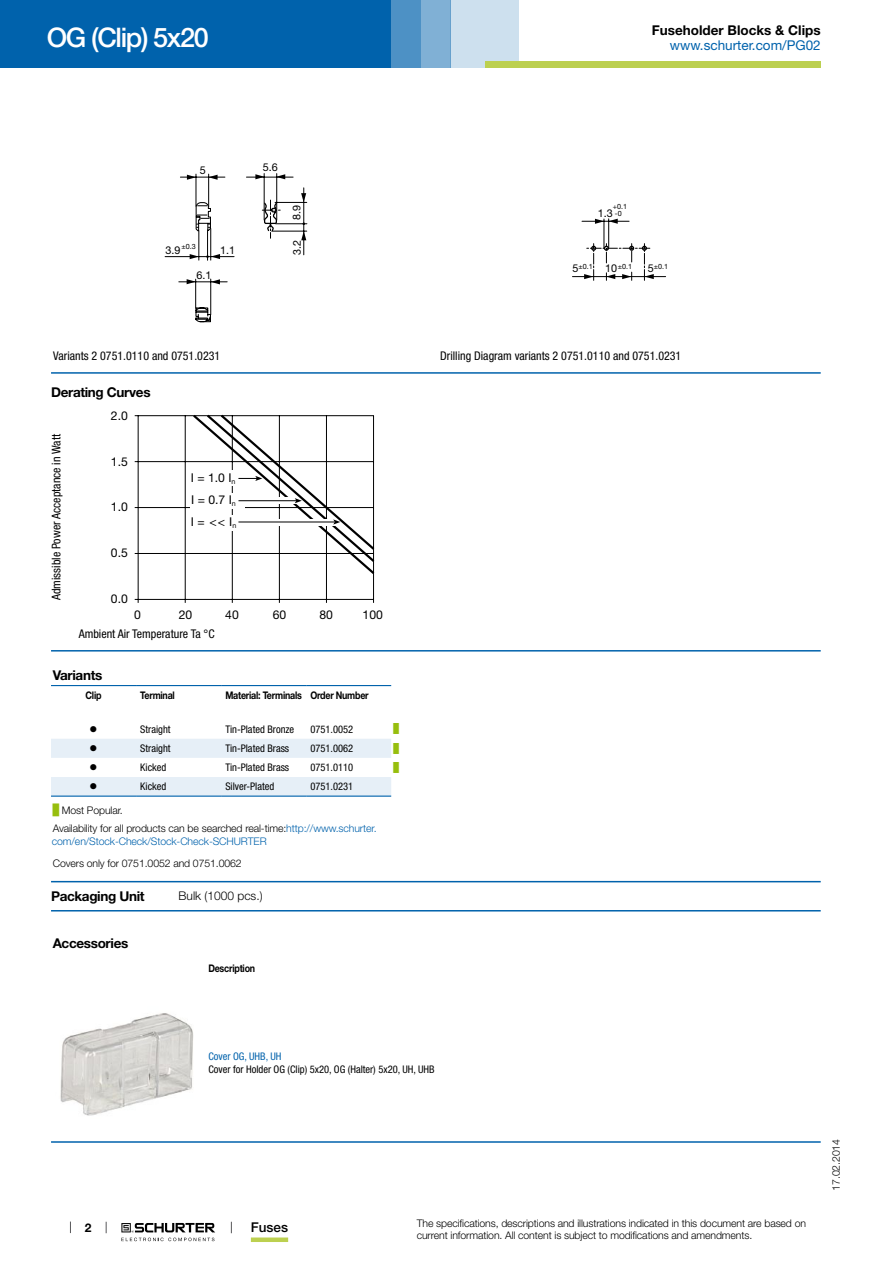
<style>
.page{position:relative;width:893px;height:1263px;background:#fff}
.page>*{position:absolute;margin:0;border:0;box-sizing:border-box;transform-origin:0 0}
.t1{font:500 27px "Helvetica Neue LT";letter-spacing:-.05em;color:#fff}
.t2{font:700 13.5px "Helvetica Neue LT";letter-spacing:-.025em;color:#000}
.t3{font:700 13.5px "Helvetica Neue LT";color:#000}
.t4{font:13.5px "Helvetica Neue LT";color:#0062ac}
.t5{font:500 13.5px "Helvetica Neue LT";color:#000}
.t6{font:12.15px "Helvetica Neue LT";color:#000}
.t7{font:condensed 12px "Helvetica Neue LT";color:#000}
.t8{font:300 12px "Helvetica Neue LT";color:#000}
.t9{font:10.8px "Helvetica Neue LT";color:#000}
.t10{font:300 10.5px/18.5px "Helvetica Neue LT";letter-spacing:-.01em;color:#000}
.t11{font:condensed 10.5px "Helvetica Neue LT";color:#000}
.t12{font:700 10.5px "Helvetica Neue LT";letter-spacing:-.025em;color:#000;scale:.85 1}
.t13{font:300 10.5px "Helvetica Neue LT";letter-spacing:-.01em;color:#0062ac}
.t14{font:condensed 10.5px "Helvetica Neue LT";color:#0062ac}
.t15{font:10.5px "Wingdings";color:#000}
.t16{font:9px "Arial Unicode MS";color:#97be0d}
.t17{font:7.2px/7.2px "Helvetica Neue LT";color:#000}
.s1{font-family:"Arial Unicode MS";font-weight:400;color:#97be0d}
.s2{color:#0062ac}
.s3{font-size:10.8px}
</style>
<div class="page">
<svg style="left:70px;top:1221px;width:1px;height:12px"></svg>
<svg style="left:121px;top:1223px;width:94px;height:18px"></svg>
<div style="left:0;top:0;width:391px;height:68px;background:#0062ac"></div>
<div style="left:421px;top:0;width:30px;height:68px;background:#80b0d5"></div>
<div style="left:391px;top:0;width:30px;height:68px;background:#4d91c5"></div>
<div style="left:451px;top:0;width:68px;height:68px;background:#cde0ee"></div>
<div style="left:485px;top:62px;width:336px;height:6px;background:#bcd050"></div>
<div style="left:251px;top:1237px;width:37px;height:5px;background:#bcd050"></div>
<svg style="left:262px;top:200px;width:18px;height:38px"></svg>
<hr style="left:180px;top:177px;width:45px;height:1px;background:#000">
<hr style="left:275px;top:202px;width:32px;height:1px;background:#000">
<hr style="left:276px;top:223px;width:31px;height:1px;background:#000">
<hr style="left:272px;top:231px;width:35px;height:1px;background:#000">
<hr style="left:264px;top:173px;width:1px;height:47px;background:#000">
<hr style="left:276px;top:174px;width:1px;height:46px;background:#000">
<hr style="left:246px;top:177px;width:47px;height:1px;background:#000">
<hr style="left:196px;top:174px;width:1px;height:32px;background:#000">
<hr style="left:208px;top:174px;width:1px;height:33px;background:#000">
<hr style="left:165px;top:256px;width:69px;height:1px;background:#000">
<hr style="left:179px;top:282px;width:48px;height:1px;background:#000">
<hr style="left:303px;top:188px;width:1px;height:67px;background:#000">
<svg style="left:276px;top:174px;width:9px;height:5px"></svg>
<svg style="left:255px;top:174px;width:10px;height:5px"></svg>
<svg style="left:208px;top:175px;width:10px;height:5px"></svg>
<svg style="left:187px;top:175px;width:9px;height:5px"></svg>
<svg style="left:301px;top:231px;width:5px;height:9px"></svg>
<svg style="left:301px;top:193px;width:5px;height:9px"></svg>
<svg style="left:187px;top:202px;width:33px;height:121px"></svg>
<hr style="left:572px;top:276px;width:94px;height:1px;background:#000">
<hr style="left:582px;top:221px;width:47px;height:1px;background:#000">
<svg style="left:584px;top:219px;width:70px;height:61px"></svg>
<hr style="left:51px;top:372px;width:770px;height:2px;background:#0062ac">
<hr style="left:135px;top:415px;width:239px;height:1px;background:#000">
<hr style="left:135px;top:461px;width:239px;height:1px;background:#000">
<hr style="left:135px;top:507px;width:239px;height:1px;background:#000">
<hr style="left:135px;top:553px;width:239px;height:1px;background:#000">
<hr style="left:135px;top:599px;width:239px;height:1px;background:#000">
<hr style="left:138px;top:416px;width:1px;height:187px;background:#000">
<hr style="left:185px;top:416px;width:1px;height:187px;background:#000">
<hr style="left:232px;top:416px;width:1px;height:187px;background:#000">
<hr style="left:279px;top:416px;width:1px;height:187px;background:#000">
<hr style="left:326px;top:416px;width:1px;height:187px;background:#000">
<hr style="left:373px;top:416px;width:1px;height:187px;background:#000">
<div style="left:190px;top:493px;width:54px;height:15px;background:#fff"></div>
<svg style="left:191px;top:414px;width:184px;height:162px"></svg>
<hr style="left:51px;top:650px;width:770px;height:1px;background:#0062ac">
<svg style="left:51px;top:686px;width:340px;height:1px"></svg>
<svg style="left:51px;top:739px;width:340px;height:56px"></svg>
<hr style="left:51px;top:685px;width:85px;height:1px;background:#0062ac">
<hr style="left:136px;top:685px;width:85px;height:1px;background:#0062ac">
<hr style="left:221px;top:685px;width:85px;height:1px;background:#0062ac">
<hr style="left:306px;top:685px;width:85px;height:1px;background:#0062ac">
<hr style="left:51px;top:795px;width:85px;height:2px;background:#0062ac">
<hr style="left:136px;top:795px;width:85px;height:2px;background:#0062ac">
<hr style="left:221px;top:795px;width:85px;height:2px;background:#0062ac">
<hr style="left:306px;top:795px;width:85px;height:2px;background:#0062ac">
<hr style="left:51px;top:881px;width:770px;height:1px;background:#0062ac">
<hr style="left:51px;top:910px;width:770px;height:1px;background:#0062ac">
<img style="left:60px;top:1013px;width:134px;height:103px">
<hr style="left:51px;top:1141px;width:770px;height:2px;background:#0062ac">
<h1 class="t1" style="left:47px;top:21px;width:164px">OG (Clip) 5x20</h1>
<p class="t3" style="left:652px;top:22px;width:170px">Fuseholder Blocks &amp; Clips</p>
<p class="t4" style="left:670px;top:37px;width:152px">www.schurter.com/PG02</p>
<p class="t9" style="left:200px;top:164px;width:8px">5</p>
<p class="t9" style="left:263px;top:160px;width:17px">5.6</p>
<p class="t9" style="left:290px;top:220px;width:17px;rotate:-90deg">8.9</p>
<p class="t17" style="left:181px;top:243px;width:16px">±0.3</p>
<p class="t9" style="left:166px;top:244px;width:17px">3.9</p>
<p class="t9" style="left:220px;top:243px;width:17px">1.1</p>
<p class="t9" style="left:196px;top:269px;width:17px">6.1</p>
<p class="t9" style="left:290px;top:255px;width:17px;rotate:-90deg">3.2</p>
<p class="t7" style="left:53px;top:349px;width:169px">Variants 2 0751.0110 and 0751.0231</p>
<p class="t2" style="left:51px;top:384px;width:101px">Derating Curves</p>
<p class="t7" style="left:49px;top:600px;width:168px;rotate:-90deg">Admissible Power Acceptance in Watt</p>
<p class="t6" style="left:134px;top:607px;width:8px">0</p>
<p class="t6" style="left:179px;top:607px;width:15px">20</p>
<p class="t6" style="left:225px;top:607px;width:15px">40</p>
<p class="t6" style="left:273px;top:607px;width:15px">60</p>
<p class="t6" style="left:319px;top:607px;width:15px">80</p>
<p class="t6" style="left:363px;top:607px;width:22px">100</p>
<p class="t6" style="left:111px;top:409px;width:18px">2.0</p>
<p class="t6" style="left:111px;top:454px;width:18px">1.5</p>
<p class="t6" style="left:111px;top:500px;width:18px">1.0</p>
<p class="t6" style="left:111px;top:545px;width:18px">0.5</p>
<p class="t6" style="left:111px;top:592px;width:18px">0.0</p>
<p class="t6" style="left:191px;top:470px;width:46px">I = 1.0 I<sub>n</sub></p>
<p class="t6" style="left:191px;top:492px;width:46px">I = 0.7 I<sub>n</sub></p>
<p class="t6" style="left:191px;top:515px;width:47px">I = &lt;&lt; I<sub>n</sub></p>
<p class="t7" style="left:79px;top:627px;width:137px">Ambient Air Temperature Ta °C</p>
<p class="t2" style="left:53px;top:667px;width:51px">Variants</p>
<p class="t12" style="left:86px;top:689px;width:20px">Clip</p>
<p class="t12" style="left:140px;top:689px;width:42px">Terminal</p>
<p class="t12" style="left:225px;top:689px;width:170px">Material: Terminals Order Number</p>
<p class="t15" style="left:90px;top:723px;width:9px">●</p>
<p class="t11" style="left:140px;top:723px;width:32px">Straight</p>
<p class="t11" style="left:225px;top:723px;width:70px">Tin-Plated Bronze</p>
<p class="t11" style="left:310px;top:723px;width:44px">0751.0052</p>
<p class="t16" style="left:393px;top:723px;width:7px">█</p>
<p class="t15" style="left:90px;top:742px;width:9px">●</p>
<p class="t11" style="left:140px;top:742px;width:32px">Straight</p>
<p class="t11" style="left:225px;top:742px;width:65px">Tin-Plated Brass</p>
<p class="t11" style="left:310px;top:742px;width:44px">0751.0062</p>
<p class="t16" style="left:393px;top:742px;width:7px">█</p>
<p class="t15" style="left:90px;top:762px;width:9px">●</p>
<p class="t11" style="left:140px;top:761px;width:28px">Kicked</p>
<p class="t11" style="left:225px;top:761px;width:65px">Tin-Plated Brass</p>
<p class="t11" style="left:310px;top:761px;width:44px">0751.0110</p>
<p class="t16" style="left:393px;top:761px;width:7px">█</p>
<p class="t15" style="left:90px;top:781px;width:9px">●</p>
<p class="t11" style="left:140px;top:780px;width:28px">Kicked</p>
<p class="t11" style="left:225px;top:780px;width:51px">Silver-Plated</p>
<p class="t11" style="left:310px;top:780px;width:44px">0751.0231</p>
<p class="t10" style="left:53px;top:800px;width:325px"><span class="s1">█</span> Most Popular.<br>Availability for all products can be searched real-time:<span class="s2">http://www.schurter.</span></p>
<p class="t13" style="left:52px;top:834px;width:216px">com/en/Stock-Check/Stock-Check-SCHURTER</p>
<p class="t10" style="left:53px;top:854px;width:191px">Covers only for 0751.0052 and 0751.0062</p>
<p class="t2" style="left:51px;top:888px;width:95px">Packaging Unit</p>
<p class="t8" style="left:179px;top:889px;width:86px">Bulk (1000 pcs.)</p>
<p class="t2" style="left:53px;top:935px;width:77px">Accessories</p>
<p class="t12" style="left:208px;top:961px;width:57px">Description</p>
<p class="t9" style="left:598px;top:206px;width:17px">1.3</p>
<p class="t17" style="left:613px;top:203px;width:16px">+0.1 -0</p>
<p class="t17" style="left:572px;top:262px;width:22px"><span class="s3">5</span>±0.1</p>
<p class="t17" style="left:605px;top:262px;width:28px"><span class="s3">10</span>±0.1</p>
<p class="t17" style="left:648px;top:262px;width:22px"><span class="s3">5</span>±0.1</p>
<p class="t7" style="left:440px;top:349px;width:243px">Drilling Diagram variants 2 0751.0110 and 0751.0231</p>
<p class="t14" style="left:208px;top:1050px;width:75px">Cover OG, UHB, UH</p>
<p class="t11" style="left:208px;top:1063px;width:228px">Cover for Holder OG (Clip) 5x20, OG (Halter) 5x20, UH, UHB</p>
<p class="t5" style="left:251px;top:1219px;width:39px">Fuses</p>
<p class="t10" style="left:417px;top:1216px;width:391px;line-height:12.6px">The specifications, descriptions and illustrations indicated in this document are based on current information. All content is subject to modifications and amendments.</p>
<p class="t10" style="left:826px;top:1191px;width:53px;rotate:-90deg">17.02.2014</p>
</div>
